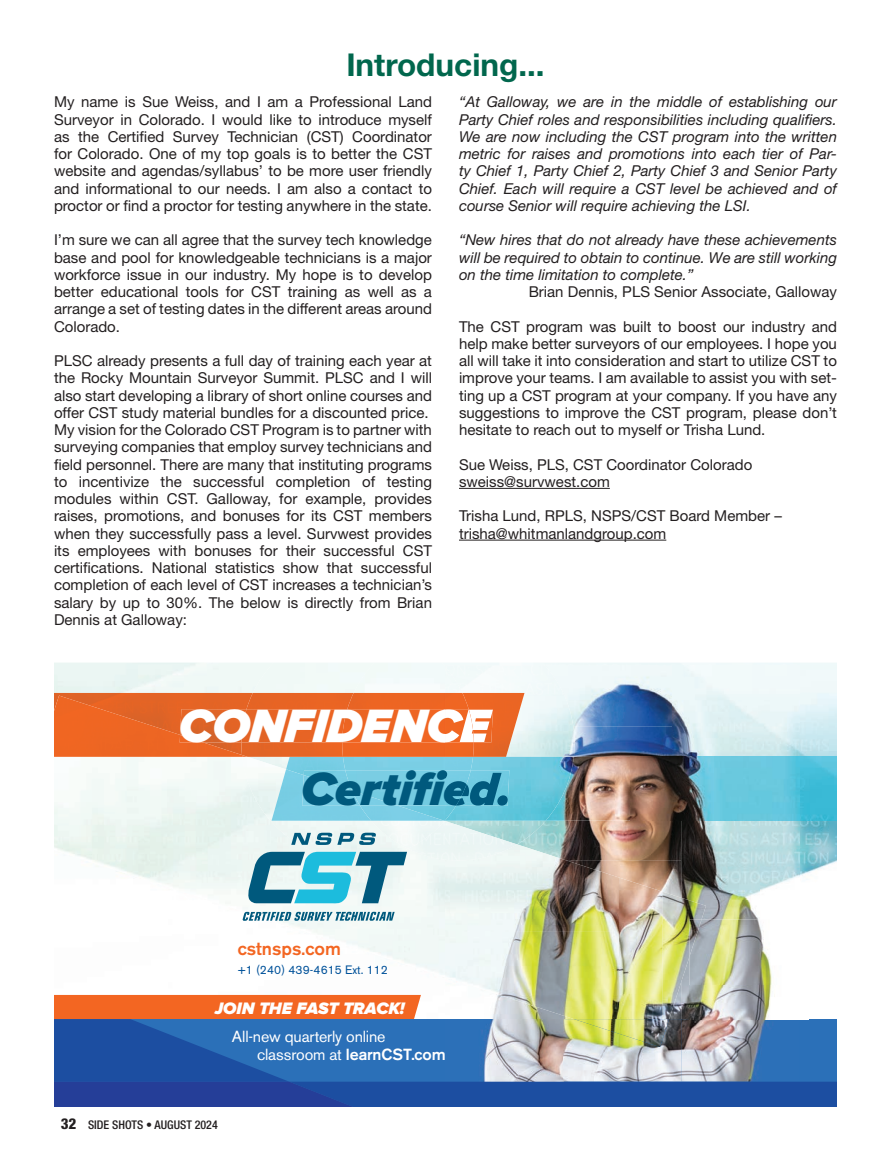
<style>
.page{position:relative;width:891px;height:1161px;background:#fff}
.page>*{position:absolute;margin:0;border:0;box-sizing:border-box;transform-origin:0 0}
.t1{font:italic 900 48.45px "Proxima Nova A";color:#00597d}
.t2{font:italic 900 48.45px "Proxima Nova A";letter-spacing:-.005em;color:#fff}
.t3{font:700 31.5px "Helvetica Neue LT Std";color:#01674d}
.t4{font:500 18.15px "Akzidenz Grotesk BE";color:#f36622}
.t5{font:italic 900 17.25px "Proxima Nova A";letter-spacing:-.005em;color:#fff}
.t6{font:16.05px/18.5px "Akzidenz Grotesk BE";letter-spacing:-.01em;color:#fff}
.t7{font:15px/17.2px "Helvetica Neue LT Std";color:#231f20;text-align:justify}
.t8{font:italic 15px/17.2px "Helvetica Neue LT Std";color:#231f20;text-align:justify}
.t9{font:12.15px "Akzidenz Grotesk BE";color:#01529a}
.t10{font:500 condensed 12px "Helvetica Neue LT Std";color:#231f20}
.s1{font-weight:500}
.s2{font-weight:800;font-size:15px}
</style>
<div class="page">
<hr style="left:459px;top:488px;width:151px;height:1px;background:#231f20">
<hr style="left:459px;top:540px;width:207px;height:1px;background:#231f20">
<img style="left:799px;top:670px;width:38px;height:207px">
<div style="left:248px;top:663px;width:106px;height:30px;background:#f1f9f7"></div>
<img style="left:242px;top:757px;width:166px;height:103px">
<img style="left:408px;top:821px;width:273px;height:39px">
<div style="left:371px;top:821px;width:74px;height:28px;background:#f0f8f6"></div>
<svg style="left:247px;top:852px;width:160px;height:52px"></svg>
<svg style="left:242px;top:912px;width:153px;height:9px"></svg>
<svg style="left:291px;top:833px;width:85px;height:12px"></svg>
<img style="left:706px;top:920px;width:66px;height:75px">
<img style="left:286px;top:757px;width:56px;height:12px">
<img style="left:342px;top:693px;width:120px;height:128px">
<img style="left:272px;top:769px;width:99px;height:52px">
<img style="left:360px;top:806px;width:84px;height:15px">
<img style="left:304px;top:770px;width:41px;height:5px">
<img style="left:345px;top:770px;width:100px;height:36px">
<img style="left:302px;top:775px;width:58px;height:31px">
<img style="left:352px;top:791px;width:46px;height:15px">
<img style="left:54px;top:693px;width:187px;height:3px">
<div style="left:241px;top:693px;width:113px;height:64px;background:#e76424"></div>
<img style="left:54px;top:696px;width:188px;height:61px">
<svg style="left:242px;top:755px;width:6px;height:2px"></svg>
<img style="left:180px;top:709px;width:61px;height:34px">
<div style="left:241px;top:709px;width:101px;height:34px;background:#e76424"></div>
<div style="left:342px;top:709px;width:103px;height:34px;background:#ee6523"></div>
<img style="left:180px;top:735px;width:24px;height:8px">
<img style="left:565px;top:666px;width:234px;height:60px">
<img style="left:575px;top:726px;width:224px;height:31px">
<img style="left:525px;top:696px;width:50px;height:61px">
<img style="left:681px;top:821px;width:79px;height:79px">
<img style="left:760px;top:821px;width:39px;height:70px">
<img style="left:619px;top:860px;width:62px;height:32px">
<img style="left:706px;top:900px;width:53px;height:20px">
<img style="left:445px;top:821px;width:101px;height:23px">
<img style="left:445px;top:844px;width:87px;height:151px">
<img style="left:532px;top:849px;width:87px;height:146px">
<img style="left:619px;top:877px;width:44px;height:118px">
<img style="left:663px;top:892px;width:43px;height:103px">
<img style="left:689px;top:920px;width:12px;height:37px">
<img style="left:574px;top:757px;width:225px;height:64px">
<img style="left:445px;top:757px;width:129px;height:64px">
<img style="left:471px;top:770px;width:38px;height:36px">
<img style="left:445px;top:770px;width:26px;height:36px">
<img style="left:462px;top:693px;width:63px;height:64px">
<img style="left:474px;top:709px;width:19px;height:34px">
<img style="left:445px;top:709px;width:29px;height:34px">
<svg style="left:54px;top:995px;width:783px;height:112px;background:#6a7c9f"></svg>
<h2 class="t3" style="left:346px;top:46px;width:200px">Introducing...</h2>
<p class="t7" style="left:54px;top:93px;width:380px">My name is Sue Weiss, and I am a Professional Land Surveyor in Colorado. I would like to introduce myself as the Certified Survey Technician (CST) Coordinator for Colorado. One of my top goals is to better the CST website and agendas/syllabus’ to be more user friendly and informational to our needs. I am also a contact to proctor or find a proctor for testing anywhere in the state.</p>
<p class="t7" style="left:54px;top:231px;width:380px">I’m sure we can all agree that the survey tech knowledge base and pool for knowledgeable technicians is a major workforce issue in our industry. My hope is to develop better educational tools for CST training as well as a arrange a set of testing dates in the different areas around Colorado.</p>
<p class="t7" style="left:54px;top:352px;width:380px;text-align:left">PLSC already presents a full day of training each year at the Rocky Mountain Surveyor Summit. PLSC and I will also start developing a library of short online courses and offer CST study material bundles for a discounted price.<br>My vision for the Colorado CST Program is to partner with surveying companies that employ survey technicians and field personnel. There are many that instituting programs to incentivize the successful completion of testing modules within CST. Galloway, for example, provides raises, promotions, and bonuses for its CST members when they successfully pass a level. Survwest provides its employees with bonuses for their successful CST certifications. National statistics show that successful completion of each level of CST increases a technician’s salary by up to 30%. The below is directly from Brian Dennis at Galloway:</p>
<p class="t8" style="left:459px;top:93px;width:380px">“At Galloway, we are in the middle of establishing our Party Chief roles and responsibilities including qualifiers.<br>We are now including the CST program into the written metric for raises and promotions into each tier of Par&shy;ty Chief 1, Party Chief 2, Party Chief 3 and Senior Party Chief. Each will require a CST level be achieved and of course Senior will require achieving the LSI.</p>
<p class="t8" style="left:459px;top:231px;width:380px">“New hires that do not already have these achievements will be required to obtain to continue. We are still working on the time limitation to complete.”</p>
<p class="t7" style="left:529px;top:283px;width:310px">Brian Dennis, PLS Senior Associate, Galloway</p>
<p class="t7" style="left:459px;top:317px;width:380px">The CST program was built to boost our industry and help make better surveyors of our employees. I hope you all will take it into consideration and start to utilize CST to improve your teams. I am available to assist you with set&shy;ting up a CST program at your company. If you have any suggestions to improve the CST program, please don’t hesitate to reach out to myself or Trisha Lund.</p>
<p class="t7" style="left:459px;top:455px;width:295px">Sue Weiss, PLS, CST Coordinator Colorado sweiss@survwest.com</p>
<p class="t7" style="left:459px;top:507px;width:324px">Trisha Lund, RPLS, NSPS/CST Board Member – trisha@whitmanlandgroup.com</p>
<h1 class="t2" style="left:178px;top:698px;width:312px">CONFIDENCE</h1>
<h1 class="t1" style="left:301px;top:761px;width:214px">Certified.</h1>
<p class="t4" style="left:238px;top:938px;width:105px">cstnsps.com</p>
<p class="t9" style="left:238px;top:963px;width:152px">+1 (240) 439-4615 Ext. 112</p>
<p class="t5" style="left:215px;top:998px;width:191px">JOIN THE FAST TRACK!</p>
<p class="t6" style="left:257px;top:1027px;width:190px;text-indent:-25px">All-new quarterly online classroom at <span class="s1">learnCST.com</span></p>
<p class="t10" style="left:61px;top:1118px;width:159px"><span class="s2">32</span> SIDE SHOTS • AUGUST 2024</p>
</div>
